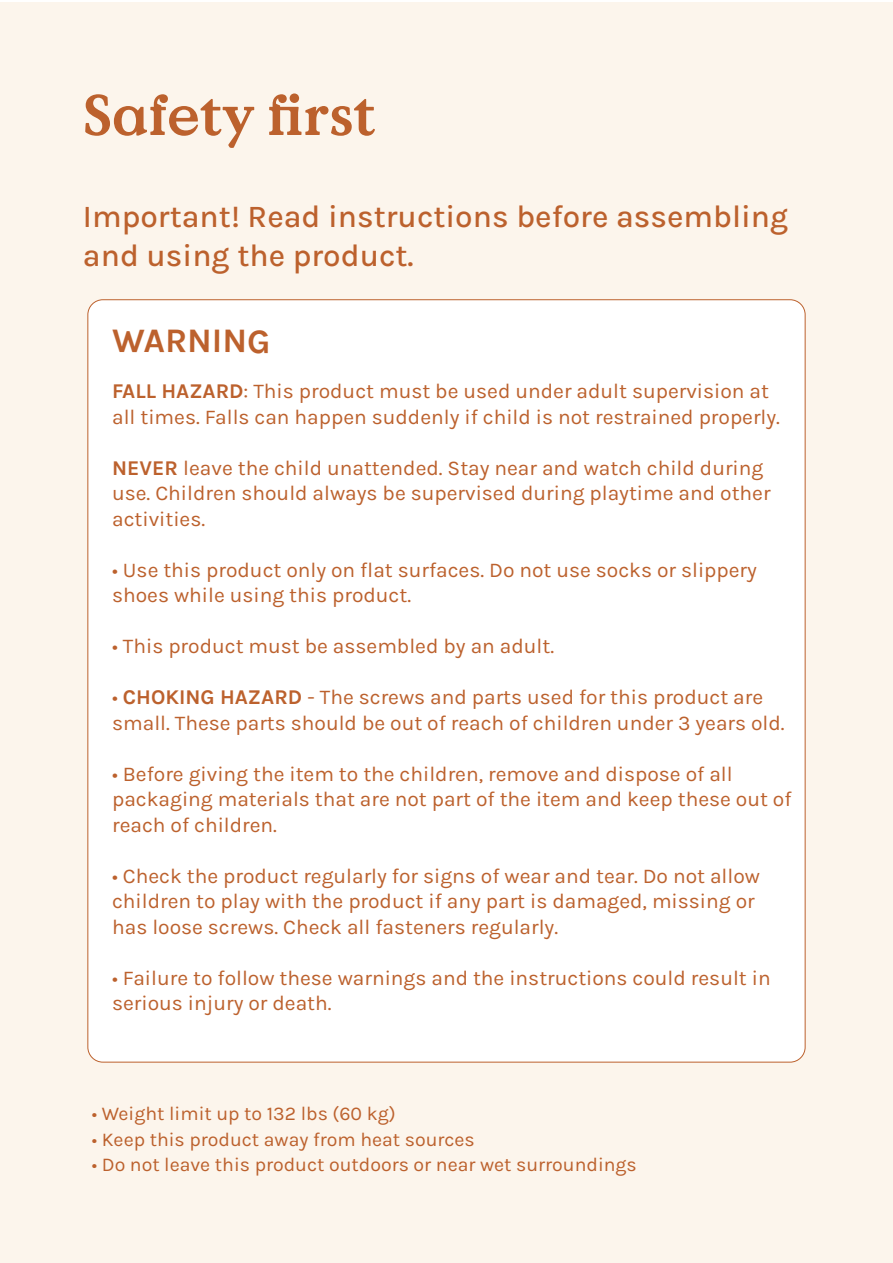
<style>
.page{position:relative;width:893px;height:1263px;background:#fff}
.page>*{position:absolute;margin:0;border:0;box-sizing:border-box;transform-origin:0 0}
.t1{font:700 57px "Value Serif Pro";color:#bc612d}
.t2{font:700 34.5px "Karla";letter-spacing:-.005em;color:#bc612d}
.t3{font:500 31.5px/39px "Karla";color:#bc612d}
.t4{font:21px/25.5px "Karla";color:#bc612d}
.t5{font:19.5px "Karla";color:#bc612d}
.s1{font-weight:700}
</style>
<div class="page">
<div style="left:0;top:3px;width:893px;height:1260px;background:#fcf5ec"></div>
<div style="left:88px;top:300px;width:717px;height:762px;background:#fff;border-radius:15px"></div>
<h1 class="t1" style="left:83px;top:81px;width:295px">Safety first</h1>
<h3 class="t3" style="left:83px;top:196px;width:707px">Important! Read instructions before assembling and using the product.</h3>
<h2 class="t2" style="left:112px;top:319px;width:160px">WARNING</h2>
<p class="t4" style="left:112px;top:378px;width:669px"><span class="s1">FALL HAZARD</span>: This product must be used under adult supervision at all times. Falls can happen suddenly if child is not restrained properly.</p>
<p class="t4" style="left:112px;top:454px;width:660px"><span class="s1">NEVER</span> leave the child unattended. Stay near and watch child during use. Children should always be supervised during playtime and other activities.</p>
<p class="t4" style="left:112px;top:556px;width:646px">• Use this product only on flat surfaces. Do not use socks or slippery shoes while using this product.</p>
<p class="t4" style="left:112px;top:633px;width:443px">• This product must be assembled by an adult.</p>
<p class="t4" style="left:112px;top:684px;width:674px">• <span class="s1">CHOKING HAZARD</span> - The screws and parts used for this product are small. These parts should be out of reach of children under 3 years old.</p>
<p class="t4" style="left:112px;top:760px;width:681px">• Before giving the item to the children, remove and dispose of all packaging materials that are not part of the item and keep these out of reach of children.</p>
<p class="t4" style="left:112px;top:862px;width:649px">• Check the product regularly for signs of wear and tear. Do not allow children to play with the product if any part is damaged, missing or has loose screws. Check all fasteners regularly.</p>
<p class="t4" style="left:112px;top:964px;width:660px">• Failure to follow these warnings and the instructions could result in serious injury or death.</p>
<p class="t5" style="left:92px;top:1101px;width:305px">• Weight limit up to 132 lbs (60 kg)</p>
<p class="t5" style="left:92px;top:1127px;width:384px">• Keep this product away from heat sources</p>
<p class="t5" style="left:92px;top:1152px;width:547px">• Do not leave this product outdoors or near wet surroundings</p>
</div>
